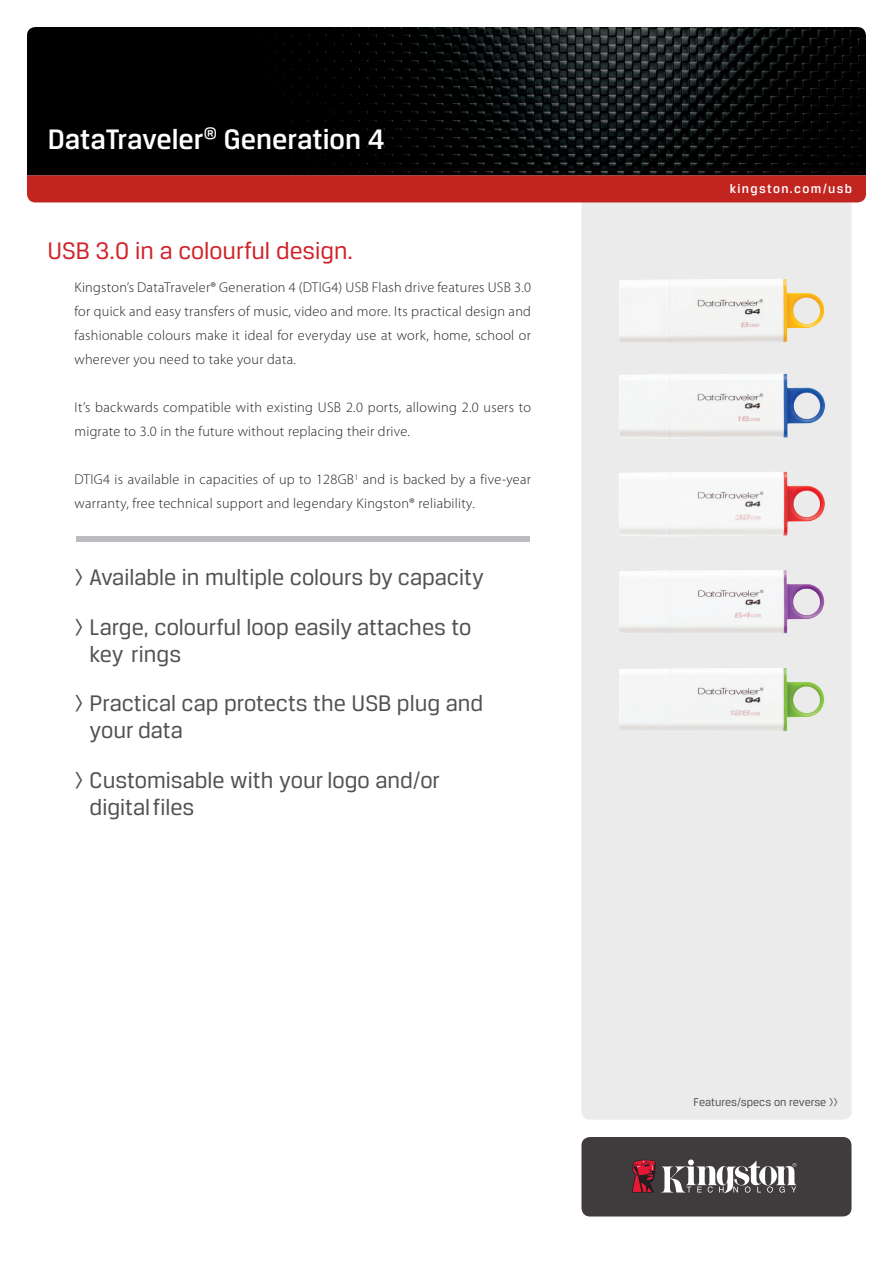
<style>
.page{position:relative;width:893px;height:1263px;background:#fff}
.page>*{position:absolute;margin:0;border:0;box-sizing:border-box;transform-origin:0 0}
.t1{font:500 30px "Breuer Text";color:#fff}
.t2{font:25.5px "Breuer Text";color:#d1232a}
.t3{font:24px/49.5px "Breuer Text";color:#525051}
.t4{font:300 14.25px/24px "Myriad Pro";letter-spacing:.02em;color:#231f20}
.t5{font:500 13.5px "Breuer Text";letter-spacing:.1em;color:#fff}
.t6{font:12px "Breuer Text";color:#525051}
</style>
<div class="page">
<div style="left:581px;top:202px;width:270px;height:918px;background:#ebebeb"></div>
<img style="left:27px;top:27px;width:839px;height:148px">
<div style="left:27px;top:175px;width:839px;height:27px;background:#c22420"></div>
<div style="left:581px;top:1137px;width:270px;height:79px;background:#403b3c;border-radius:9px"></div>
<svg style="left:632px;top:1159px;width:165px;height:34px"></svg>
<div style="left:76px;top:536px;width:453px;height:6px;background:#bbbcbf"></div>
<img style="left:602px;top:457px;width:231px;height:96px">
<img style="left:619px;top:668px;width:205px;height:64px">
<img style="left:619px;top:279px;width:205px;height:64px">
<img style="left:602px;top:359px;width:231px;height:96px">
<img style="left:619px;top:570px;width:205px;height:64px">
<h1 class="t1" style="left:48px;top:122px;width:339px">DataTraveler<sup>®</sup> Generation 4</h1>
<h2 class="t2" style="left:47px;top:236px;width:307px">USB 3.0 in a colourful design.</h2>
<p class="t4" style="left:74px;top:276px;width:458px;text-align:justify">Kingston’s DataTraveler® Generation 4 (DTIG4) USB Flash drive features USB 3.0 for quick and easy transfers of music, video and more. Its practical design and fashionable colours make it ideal for everyday use at work, home, school or wherever you need to take your data.</p>
<p class="t4" style="left:74px;top:396px;width:458px">It’s backwards compatible with existing USB 2.0 ports, allowing 2.0 users to migrate to 3.0 in the future without replacing their drive.</p>
<p class="t4" style="left:74px;top:468px;width:458px">DTIG4 is available in capacities of up to 128GB<sup>1</sup> and is backed by a five-year warranty, free technical support and legendary Kingston® reliability.</p>
<h3 class="t3" style="left:75px;top:552px;width:411px">&gt; Available in multiple colours by capacity &gt; Large, colourful loop easily attaches to</h3>
<h3 class="t3" style="left:75px;top:629px;width:410px;text-indent:15px">key rings<br>&gt; Practical cap protects the USB plug and</h3>
<h3 class="t3" style="left:75px;top:705px;width:367px;text-indent:15px">your data<br>&gt; Customisable with your logo and/or</h3>
<h3 class="t3" style="left:90px;top:782px;width:106px">digital files</h3>
<p class="t5" style="left:730px;top:181px;width:124px">kingston.com/usb</p>
<p class="t6" style="left:693px;top:1096px;width:146px">Features/specs on reverse &gt;&gt;</p>
</div>
